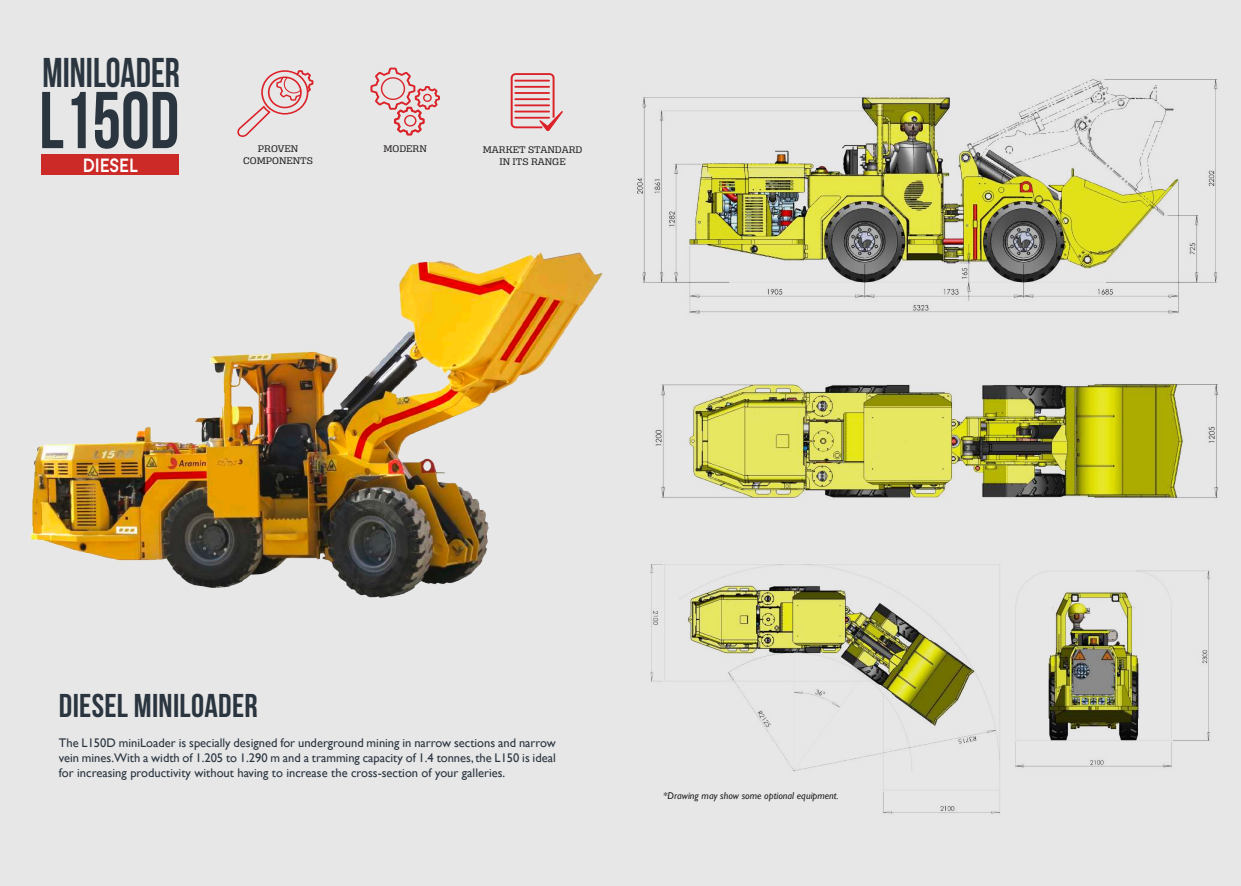
<style>
.page{position:relative;width:1241px;height:886px;background:#fff}
.page>*{position:absolute;margin:0;border:0;box-sizing:border-box;transform-origin:0 0}
.t1{font:700 80.25px "Bebas Neue";color:#2a353f;scale:.9 1}
.t2{font:700 41.5px "Bebas Neue";color:#2a353f;scale:.9 1}
.t3{font:700 33px "Bebas Neue";letter-spacing:.01em;color:#2a353f}
.t4{font:700 18.88px "Dystopian";color:#fff;scale:.9 1}
.t5{font:12.5px/15px "Gill Sans";color:#2a353f;text-align:justify}
.t6{font:10.12px/12.2px "Alianza Slab 400";color:#231f20;text-align:center;scale:1.07 1}
.t7{font:italic 10px "Gill Sans";color:#231f20}
</style>
<div class="page">
<div style="left:0;top:0;width:1240px;height:886px;background:#e7e7e8"></div>
<img style="left:30px;top:252px;width:573px;height:346px">
<svg style="left:370px;top:68px;width:70px;height:68px"></svg>
<div style="left:381px;top:77px;width:24px;height:23px;border:1px solid #db2228;border-radius:50%"></div>
<div style="left:404px;top:115px;width:12px;height:12px;border:1px solid #db2228;border-radius:50%"></div>
<svg style="left:510px;top:73px;width:53px;height:58px"></svg>
<svg style="left:237px;top:70px;width:76px;height:67px"></svg>
<img style="left:637px;top:79px;width:581px;height:235px">
<img style="left:655px;top:383px;width:563px;height:117px">
<img style="left:650px;top:564px;width:350px;height:250px">
<img style="left:1015px;top:570px;width:195px;height:198px">
<div style="left:41px;top:154px;width:138px;height:21px;background:#cc2a27"></div>
<h2 class="t2" style="left:43px;top:49px;width:154px">MINILOADER</h2>
<h1 class="t1" style="left:39px;top:76px;width:157px">L150D</h1>
<h3 class="t4" style="left:83px;top:153px;width:62px">DIESEL</h3>
<p class="t6" style="left:258px;top:143px;width:39px">PROVEN</p>
<p class="t6" style="left:383px;top:143px;width:42px">MODERN</p>
<p class="t6" style="left:243px;top:155px;width:67px">COMPONENTS</p>
<p class="t6" style="left:482px;top:143px;width:95px">MARKET STANDARD<br>IN ITS RANGE</p>
<h3 class="t3" style="left:59px;top:687px;width:200px">DIESEL MINILOADER</h3>
<p class="t5" style="left:59px;top:735px;width:498px">The L150D miniLoader is specially designed for underground mining in narrow sections and narrow vein mines.With a width of 1.205 to 1.290 m and a tramming capacity of 1.4 tonnes, the L150 is ideal for increasing productivity without having to increase the cross-section of your galleries.</p>
<p class="t7" style="left:663px;top:789px;width:177px">*Drawing may show some optional equipment.</p>
</div>
